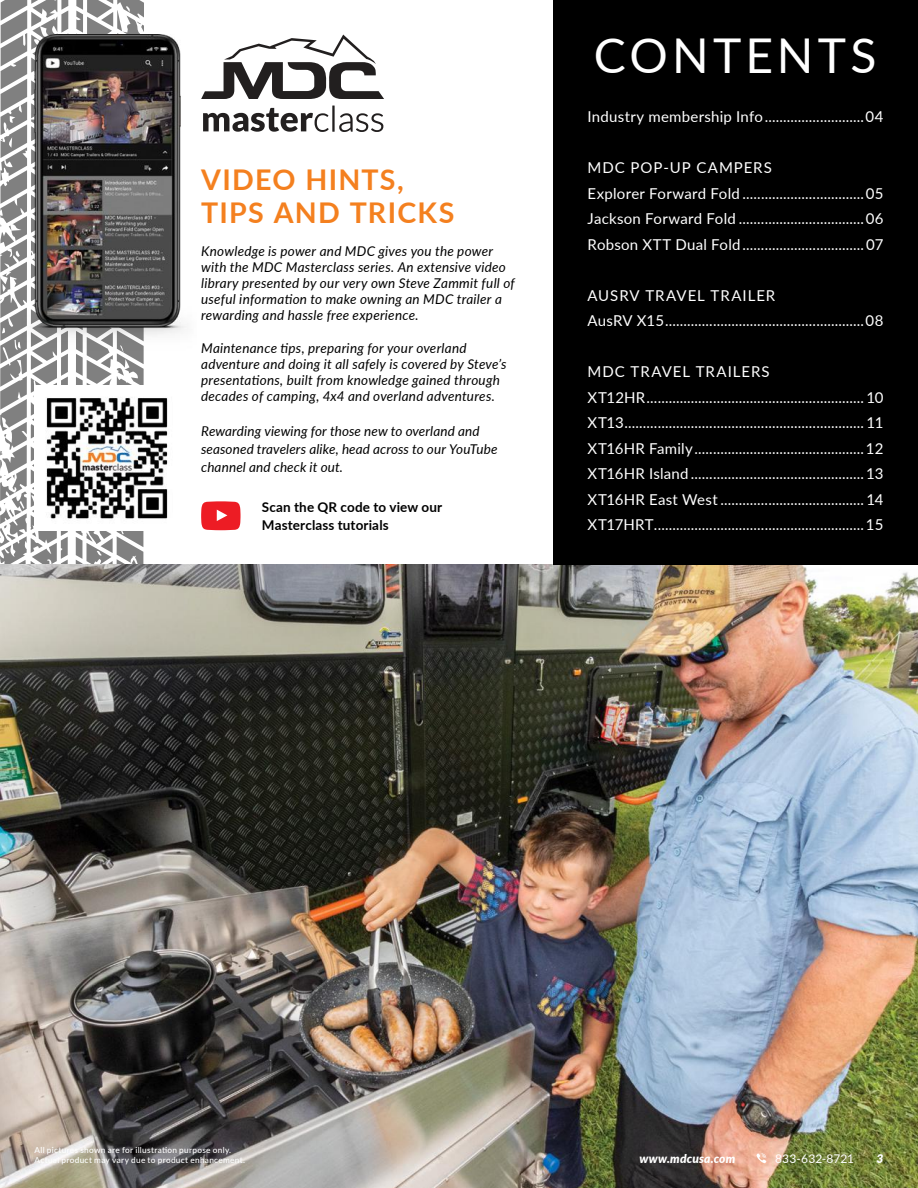
<style>
.page{position:relative;width:918px;height:1188px;background:#fff}
.page>*{position:absolute;margin:0;border:0;box-sizing:border-box;transform-origin:0 0}
.t1{font:48px "Lato";letter-spacing:.09em;color:#fff}
.t2{font:700 28.5px/33.9px "Lato";letter-spacing:.045em;color:#f4801f}
.t3{font:15px/25.5px "Lato";letter-spacing:.015em;color:#fff}
.t4{font:15px/25.5px "Lato";letter-spacing:.055em;color:#fff}
.t5{font:italic 13.5px/16.2px "Lato";letter-spacing:.015em;color:#000}
.t6{font:700 13.5px/18px "Lato";letter-spacing:.01em;color:#000}
.t7{font:italic 900 12px "Lato";letter-spacing:.015em;color:#fff}
.t8{font:12px "Lato";color:#fff}
.t9{font:500 8.25px/9.9px "Lato";letter-spacing:.035em;color:#fff}
</style>
<div class="page">
<svg style="left:0;top:0;width:144px;height:565px"></svg>
<img style="left:0;top:565px;width:918px;height:623px">
<div style="left:553px;top:0;width:365px;height:565px;background:#000"></div>
<img style="left:19px;top:35px;width:167px;height:315px">
<svg style="left:203px;top:108px;width:126px;height:24px"></svg>
<hr style="left:332px;top:106px;width:3px;height:26px;background:#221f1f">
<svg style="left:339px;top:113px;width:44px;height:19px"></svg>
<svg style="left:201px;top:35px;width:183px;height:64px"></svg>
<svg style="left:201px;top:501px;width:40px;height:29px"></svg>
<img style="left:35px;top:385px;width:133px;height:145px">
<svg style="left:757px;top:1153px;width:9px;height:10px"></svg>
<h2 class="t2" style="left:201px;top:161px;width:255px">VIDEO HINTS,<br>TIPS AND TRICKS</h2>
<p class="t5" style="left:201px;top:242px;width:315px">Knowledge is power and MDC gives you the power with the MDC Masterclass series. An extensive video library presented by our very own Steve Zammit full of useful information to make owning an MDC trailer a rewarding and hassle free experience.</p>
<p class="t5" style="left:201px;top:339px;width:307px">Maintenance tips, preparing for your overland adventure and doing it all safely is covered by Steve’s presentations, built from knowledge gained through decades of camping, 4x4 and overland adventures.</p>
<p class="t5" style="left:201px;top:421px;width:298px;line-height:18px">Rewarding viewing for those new to overland and seasoned travelers alike, head across to our YouTube channel and check it out.</p>
<p class="t6" style="left:262px;top:498px;width:182px">Scan the QR code to view our<br>Masterclass tutorials</p>
<h1 class="t1" style="left:594px;top:21px;width:284px">CONTENTS</h1>
<p class="t3" style="left:588px;top:103px;width:297px">Industry membership Info...........................04</p>
<p class="t3" style="left:588px;top:154px;width:297px">MDC POP-UP CAMPERS<br>Explorer Forward Fold .................................05<br>Jackson Forward Fold ..................................06<br>Robson XTT Dual Fold.................................07</p>
<p class="t4" style="left:588px;top:282px;width:297px">AUSRV TRAVEL TRAILER<br>AusRV X15......................................................08</p>
<p class="t3" style="left:588px;top:358px;width:297px">MDC TRAVEL TRAILERS XT12HR........................................................... 10<br>XT13................................................................. 11<br>XT16HR Family..............................................12<br>XT16HR Island ...............................................13<br>XT16HR East West ....................................... 14<br>XT17HRT.........................................................15</p>
<p class="t9" style="left:35px;top:1145px;width:212px">All pictures shown are for illustration purpose only.<br>Actual product may vary due to product enhancement.</p>
<p class="t7" style="left:639px;top:1150px;width:97px">www.mdcusa.com</p>
<p class="t8" style="left:775px;top:1150px;width:81px">833-632-8721</p>
<p class="t7" style="left:876px;top:1150px;width:8px">3</p>
</div>
